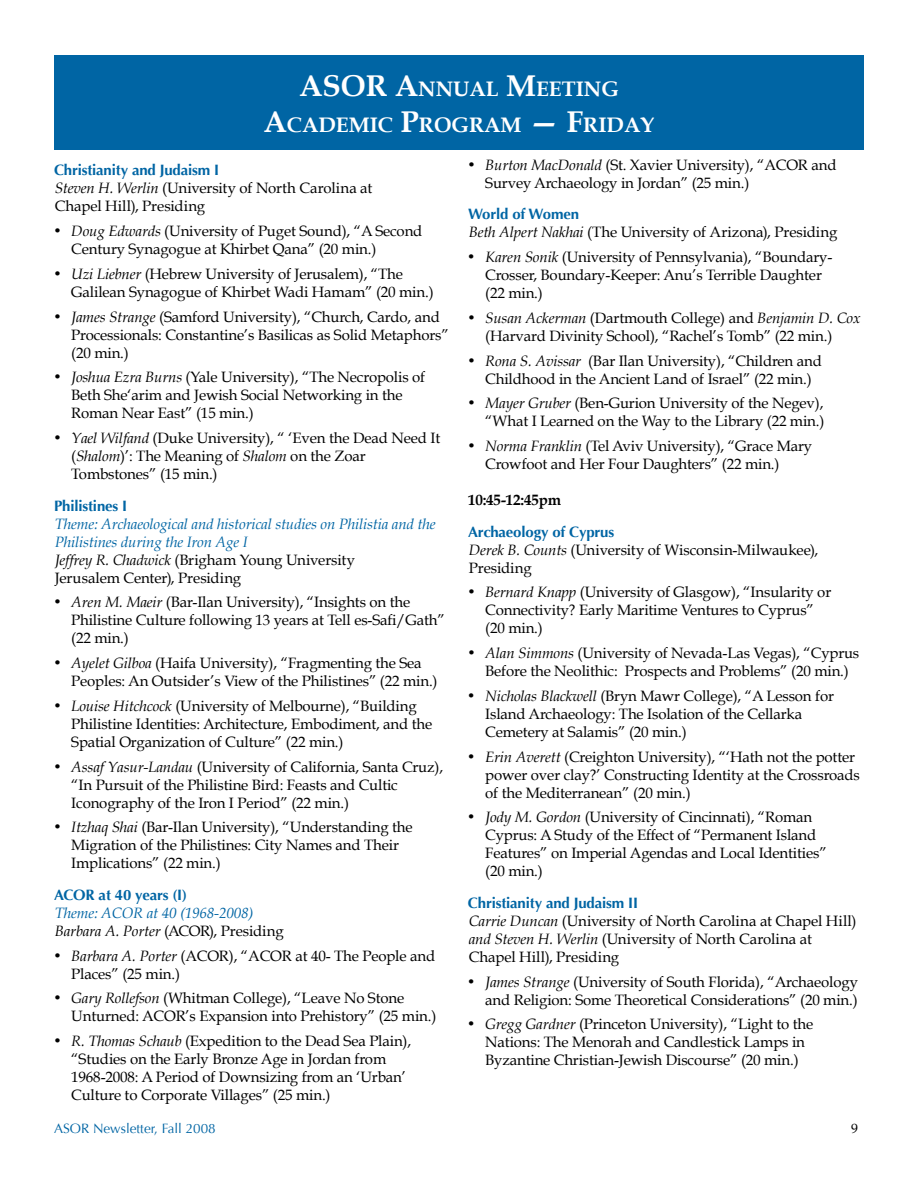
<style>
.page{position:relative;width:918px;height:1188px;background:#fff}
.page>*{position:absolute;margin:0;border:0;box-sizing:border-box;transform-origin:0 0}
.t1{font:700 21px/36px "Book Antiqua";color:#fff}
.t2{font:15px/18px "Book Antiqua";letter-spacing:-.01em;color:#000}
.t3{font:italic 15px/18px "Book Antiqua";letter-spacing:-.01em;color:#0065a4}
.t4{font:700 15px "Optima";letter-spacing:-.01em;color:#0065a4}
.t5{font:700 15px "Book Antiqua";letter-spacing:-.01em;color:#000}
.t6{font:13.5px "Optima";color:#0065a4}
.s1{font-size:30px}
.s2{font-style:italic}
.s3{color:#000}
.s4{font-style:normal;color:#000}
</style>
<div class="page">
<div style="left:54px;top:56px;width:810px;height:94px;background:#0065a4"></div>
<h1 class="t1" style="left:264px;top:71px;width:357px;text-indent:35px"><span class="s1">ASOR A</span>NNUAL <span class="s1">M</span>EETING<br><span class="s1">A</span>CADEMIC <span class="s1">P</span>ROGRAM</h1>
<h1 class="t1" style="left:529px;top:107px;width:127px"><span class="s1">— F</span>RIDAY</h1>
<p class="t4" style="left:54px;top:162px;width:167px">Christianity and Judaism I</p>
<p class="t2" style="left:55px;top:179px;width:319px"><span class="s2">Steven H. Werlin</span> (University of North Carolina at<br>Chapel Hill), Presiding</p>
<p class="t2" style="left:71px;top:222px;width:353px;text-indent:-17px">• <span class="s2">Doug Edwards</span> (University of Puget Sound), “A Second<br>Century Synagogue at Khirbet Qana” (20 min.)</p>
<p class="t2" style="left:71px;top:265px;width:364px;text-indent:-17px">• <span class="s2">Uzi Liebner</span> (Hebrew University of Jerusalem), “The<br>Galilean Synagogue of Khirbet Wadi Hamam” (20 min.)</p>
<p class="t2" style="left:71px;top:308px;width:379px;text-indent:-17px">• <span class="s2">James Strange</span> (Samford University), “Church, Cardo, and<br>Processionals: Constantine’s Basilicas as Solid Metaphors” (20 min.)</p>
<p class="t2" style="left:71px;top:368px;width:355px;text-indent:-17px">• <span class="s2">Joshua Ezra Burns</span> (Yale University), “The Necropolis of<br>Beth She‘arim and Jewish Social Networking in the<br>Roman Near East” (15 min.)</p>
<p class="t2" style="left:71px;top:429px;width:370px;text-indent:-17px">• <span class="s2">Yael Wilfand</span> (Duke University), “ ‘Even the Dead Need It (<span class="s2">Shalom</span>)’: The Meaning of <span class="s2">Shalom</span> on the Zoar<br>Tombstones” (15 min.)</p>
<p class="t4" style="left:54px;top:497px;width:75px">Philistines I</p>
<p class="t3" style="left:55px;top:515px;width:382px">Theme: Archaeological and historical studies on Philistia and the Philistines during the Iron Age I<br><span class="s3">Jeffrey R. Chadwick</span> <span class="s4">(Brigham Young University<br>Jerusalem Center), Presiding</span></p>
<p class="t2" style="left:71px;top:593px;width:375px;text-indent:-17px">• <span class="s2">Aren M. Maeir</span> (Bar-Ilan University), “Insights on the<br>Philistine Culture following 13 years at Tell es-Safi/Gath” (22 min.)</p>
<p class="t2" style="left:71px;top:654px;width:368px;text-indent:-17px">• <span class="s2">Ayelet Gilboa</span> (Haifa University), “Fragmenting the Sea<br>Peoples: An Outsider’s View of the Philistines” (22 min.)</p>
<p class="t2" style="left:71px;top:697px;width:363px;text-indent:-17px">• <span class="s2">Louise Hitchcock</span> (University of Melbourne), “Building<br>Philistine Identities: Architecture, Embodiment, and the<br>Spatial Organization of Culture” (22 min.)</p>
<p class="t2" style="left:71px;top:758px;width:373px;text-indent:-17px">• <span class="s2">Assaf Yasur-Landau</span> (University of California, Santa Cruz), “In Pursuit of the Philistine Bird: Feasts and Cultic<br>Iconography of the Iron I Period” (22 min.)</p>
<p class="t2" style="left:71px;top:818px;width:343px;text-indent:-17px">• <span class="s2">Itzhaq Shai</span> (Bar-Ilan University), “Understanding the<br>Migration of the Philistines: City Names and Their<br>Implications” (22 min.)</p>
<p class="t4" style="left:54px;top:886px;width:135px">ACOR at 40 years (I)</p>
<p class="t3" style="left:55px;top:904px;width:230px">Theme: ACOR at 40 (1968-2008)<br><span class="s3">Barbara A. Porter</span> <span class="s4">(ACOR), Presiding</span></p>
<p class="t2" style="left:71px;top:947px;width:365px;text-indent:-17px">• <span class="s2">Barbara A. Porter</span> (ACOR), “ACOR at 40- The People and<br>Places” (25 min.)</p>
<p class="t2" style="left:71px;top:989px;width:367px;text-indent:-17px">• <span class="s2">Gary Rollefson</span> (Whitman College), “Leave No Stone<br>Unturned: ACOR’s Expansion into Prehistory” (25 min.)</p>
<p class="t2" style="left:71px;top:1032px;width:341px;text-indent:-17px">• <span class="s2">R. Thomas Schaub</span> (Expedition to the Dead Sea Plain), “Studies on the Early Bronze Age in Jordan from 1968-2008: A Period of Downsizing from an ‘Urban’ Culture to Corporate Villages” (25 min.)</p>
<p class="t6" style="left:54px;top:1120px;width:163px">ASOR Newsletter, Fall 2008</p>
<p class="t2" style="left:485px;top:156px;width:353px;text-indent:-17px">• <span class="s2">Burton MacDonald</span> (St. Xavier University), “ACOR and<br>Survey Archaeology in Jordan” (25 min.)</p>
<p class="t4" style="left:468px;top:206px;width:113px">World of Women</p>
<p class="t2" style="left:469px;top:223px;width:370px"><span class="s2">Beth Alpert Nakhai</span> (The University of Arizona), Presiding</p>
<p class="t2" style="left:485px;top:248px;width:349px;text-indent:-17px">• <span class="s2">Karen Sonik</span> (University of Pennsylvania), “Boundary-<br>Crosser, Boundary-Keeper: Anu’s Terrible Daughter (22 min.)</p>
<p class="t2" style="left:485px;top:309px;width:377px;text-indent:-17px">• <span class="s2">Susan Ackerman</span> (Dartmouth College) and <span class="s2">Benjamin D. Cox </span>(Harvard Divinity School), “Rachel’s Tomb” (22 min.)</p>
<p class="t2" style="left:468px;top:351px;width:355px;text-align:center">• <span class="s2">Rona S. Avissar</span> (Bar Ilan University), “Children and<br>Childhood in the Ancient Land of Israel” (22 min.)</p>
<p class="t2" style="left:468px;top:394px;width:358px;text-align:right">• <span class="s2">Mayer Gruber</span> (Ben-Gurion University of the Negev), “What I Learned on the Way to the Library (22 min.)</p>
<p class="t2" style="left:485px;top:437px;width:328px;text-indent:-17px">• <span class="s2">Norma Franklin</span> (Tel Aviv University), “Grace Mary<br>Crowfoot and Her Four Daughters” (22 min.)</p>
<p class="t5" style="left:468px;top:491px;width:95px">10:45-12:45PM</p>
<p class="t4" style="left:468px;top:523px;width:148px">Archaeology of Cyprus</p>
<p class="t2" style="left:469px;top:540px;width:351px"><span class="s2">Derek B. Counts</span> (University of Wisconsin-Milwaukee),<br>Presiding</p>
<p class="t2" style="left:485px;top:583px;width:348px;text-indent:-17px">• <span class="s2">Bernard Knapp</span> (University of Glasgow), “Insularity or<br>Connectivity? Early Maritime Ventures to Cyprus” (20 min.)</p>
<p class="t2" style="left:468px;top:644px;width:393px;text-align:center">• <span class="s2">Alan Simmons</span> (University of Nevada-Las Vegas), “Cyprus<br>Before the Neolithic: Prospects and Problems” (20 min.)</p>
<p class="t2" style="left:485px;top:687px;width:350px;text-indent:-17px">• <span class="s2">Nicholas Blackwell</span> (Bryn Mawr College), “A Lesson for<br>Island Archaeology: The Isolation of the Cellarka<br>Cemetery at Salamis” (20 min.)</p>
<p class="t2" style="left:485px;top:747px;width:376px;text-indent:-17px">• <span class="s2">Erin Averett</span> (Creighton University), “‘Hath not the potter power over clay?’ Constructing Identity at the Crossroads of the Mediterranean” (20 min.)</p>
<p class="t2" style="left:485px;top:808px;width:343px;text-indent:-17px">• <span class="s2">Jody M. Gordon</span> (University of Cincinnati), “Roman Cyprus: A Study of the Effect of “Permanent Island Features” on Imperial Agendas and Local Identities” (20 min.)</p>
<p class="t4" style="left:468px;top:894px;width:172px">Christianity and Judaism II</p>
<p class="t2" style="left:469px;top:912px;width:389px"><span class="s2">Carrie Duncan</span> (University of North Carolina at Chapel Hill) <span class="s2">and Steven H. Werlin</span> (University of North Carolina at<br>Chapel Hill), Presiding</p>
<p class="t2" style="left:468px;top:972px;width:392px;text-align:right">• <span class="s2">James Strange</span> (University of South Florida), “Archaeology and Religion: Some Theoretical Considerations” (20 min.)</p>
<p class="t2" style="left:468px;top:1015px;width:347px;text-align:center">• <span class="s2">Gregg Gardner</span> (Princeton University), “Light to the<br>Nations: The Menorah and Candlestick Lamps in<br>Byzantine Christian-Jewish Discourse” (20 min.)</p>
</div>
